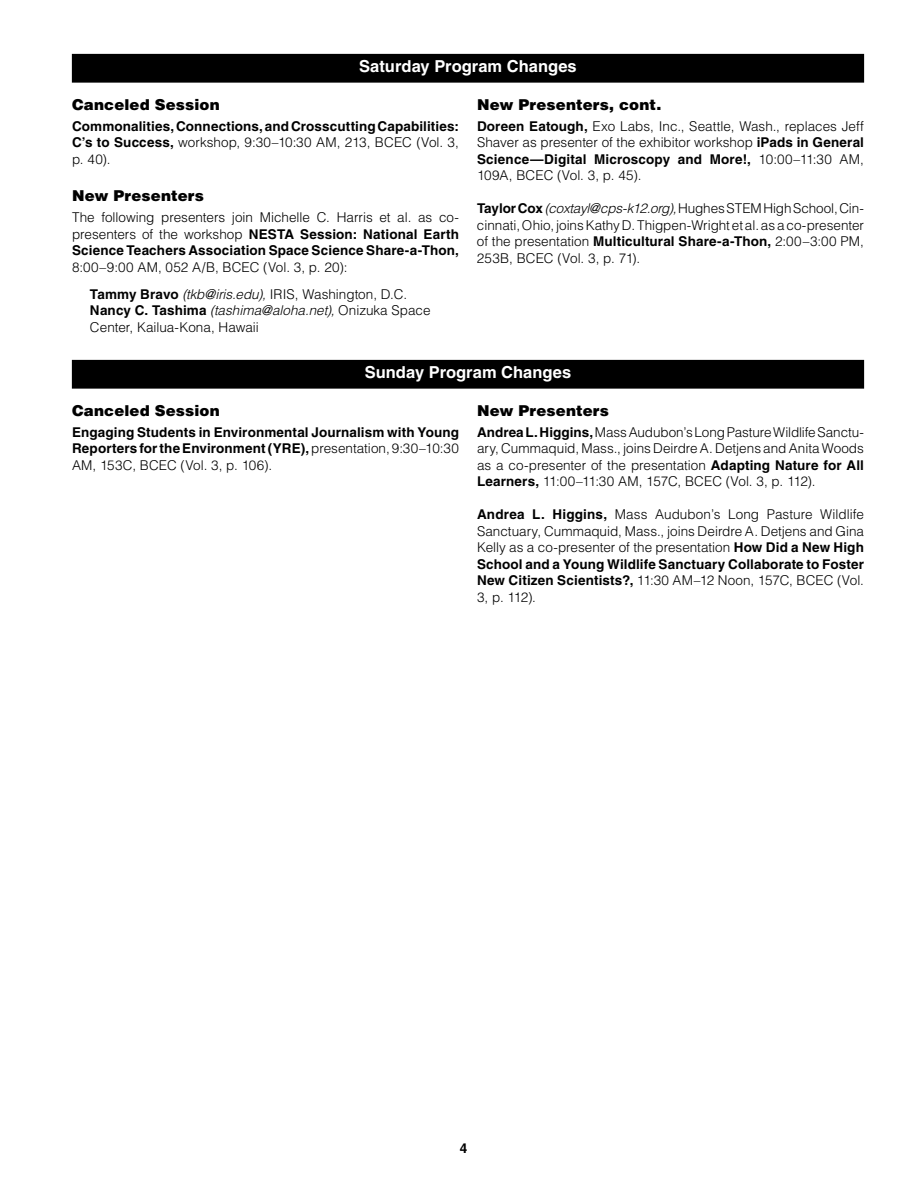
<style>
.page{position:relative;width:918px;height:1188px;background:#fff}
.page>*{position:absolute;margin:0;border:0;box-sizing:border-box;transform-origin:0 0}
.t1{font:700 16.5px "Helvetica LT Std";color:#fff}
.t2{font:900 15px "Helvetica LT Std";letter-spacing:.01em;color:#000}
.t3{font:300 13.5px/16.5px "Helvetica LT Std";color:#000;text-align:justify}
.t4{font:700 13.5px/16.5px "Helvetica LT Std";letter-spacing:.01em;color:#000;text-align:justify}
.s1{font-weight:300}
.s2{font-weight:700}
.s3{font-style:italic}
</style>
<div class="page">
<div style="left:72px;top:54px;width:792px;height:28px;background:#000"></div>
<div style="left:72px;top:360px;width:792px;height:28px;background:#000"></div>
<p class="t1" style="left:359px;top:56px;width:219px">Saturday Program Changes</p>
<p class="t2" style="left:72px;top:95px;width:149px">Canceled Session</p>
<p class="t4" style="left:72px;top:118px;width:389px">Commonalities, Connections, and Crosscutting Capabilities:<br>C’s to Success, <span class="s1">workshop, 9:30–10:30 AM, 213, BCEC (Vol. 3, p. 40).</span></p>
<p class="t2" style="left:72px;top:186px;width:133px">New Presenters</p>
<p class="t4" style="left:72px;top:209px;width:389px"><span class="s1">The following presenters join Michelle C. Harris et al. as co&shy;presenters of the workshop</span> NESTA Session: National Earth Science Teachers Association Space Science Share-a-Thon,</p>
<p class="t3" style="left:90px;top:253px;width:319px;line-height:27px;text-indent:-18px">8:00–9:00 AM, 052 A/B, BCEC (Vol. 3, p. 20):<br><span class="s2">Tammy Bravo</span> <span class="s3">(tkb@iris.edu),</span> IRIS, Washington, D.C.</p>
<p class="t3" style="left:90px;top:302px;width:342px"><span class="s2">Nancy C. Tashima</span> <span class="s3">(tashima@aloha.net),</span> Onizuka Space<br>Center, Kailua-Kona, Hawaii</p>
<p class="t2" style="left:477px;top:95px;width:186px">New Presenters, cont.</p>
<p class="t3" style="left:477px;top:118px;width:389px"><span class="s2">Doreen Eatough,</span> Exo Labs, Inc., Seattle, Wash., replaces Jeff Shaver as presenter of the exhibitor workshop <span class="s2">iPads in General Science—Digital Microscopy and More!,</span> 10:00–11:30 AM, 109A, BCEC (Vol. 3, p. 45).</p>
<p class="t3" style="left:477px;top:200px;width:389px"><span class="s2">Taylor Cox</span> <span class="s3">(coxtayl@cps-k12.org),</span> Hughes STEM High School, Cin&shy;cinnati, Ohio, joins Kathy D. Thigpen-Wright et al. as a co-presenter of the presentation <span class="s2">Multicultural Share-a-Thon,</span> 2:00–3:00 PM, 253B, BCEC (Vol. 3, p. 71).</p>
<p class="t1" style="left:365px;top:362px;width:208px">Sunday Program Changes</p>
<p class="t2" style="left:72px;top:401px;width:149px">Canceled Session</p>
<p class="t4" style="left:72px;top:424px;width:388px">Engaging Students in Environmental Journalism with Young Reporters for the Environment (YRE), <span class="s1">presentation, 9:30–10:30<br>AM, 153C, BCEC (Vol. 3, p. 106).</span></p>
<p class="t2" style="left:477px;top:401px;width:133px">New Presenters</p>
<p class="t3" style="left:477px;top:424px;width:389px"><span class="s2">Andrea L. Higgins,</span> Mass Audubon’s Long Pasture Wildlife Sanctu&shy;ary, Cummaquid, Mass., joins Deirdre A. Detjens and Anita Woods as a co-presenter of the presentation <span class="s2">Adapting Nature for All Learners,</span> 11:00–11:30 AM, 157C, BCEC (Vol. 3, p. 112).</p>
<p class="t3" style="left:477px;top:506px;width:389px"><span class="s2">Andrea L. Higgins,</span> Mass Audubon’s Long Pasture Wildlife Sanctuary, Cummaquid, Mass., joins Deirdre A. Detjens and Gina Kelly as a co-presenter of the presentation <span class="s2">How Did a New High School and a Young Wildlife Sanctuary Collaborate to Foster New Citizen Scientists?,</span> 11:30 AM–12 Noon, 157C, BCEC (Vol.<br>3, p. 112).</p>
<p class="t4" style="left:460px;top:1140px;width:9px">4</p>
</div>
